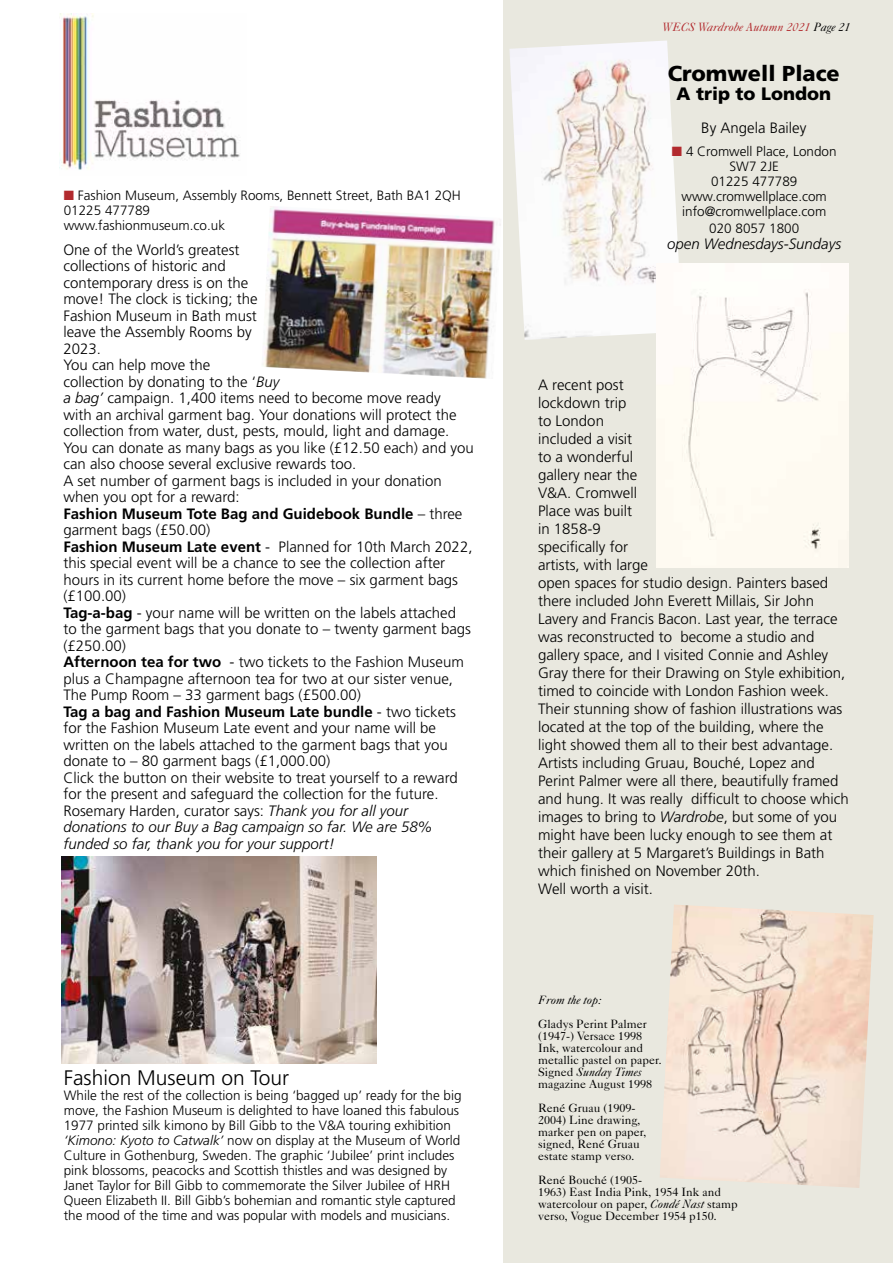
<style>
.page{position:relative;width:893px;height:1263px;background:#fff}
.page>*{position:absolute;margin:0;border:0;box-sizing:border-box;transform-origin:0 0}
.t1{font:900 21.6px "Frutiger";color:#000}
.t2{font:300 21px "Frutiger";color:#000}
.t3{font:900 18px "Frutiger";color:#000}
.t4{font:300 15px/16.5px "Frutiger";color:#000}
.t5{font:italic 300 15px "Frutiger";color:#000}
.t6{font:300 13.5px/15px "Frutiger";color:#000}
.t7{font:12px/12px "Caslon Five Forty";color:#000}
.t8{font:italic 12px "Caslon Five Forty";color:#b22a2e}
.t9{font:italic 12px "Caslon Five Forty";color:#000}
.s1{color:#b22a2e}
.s2{font-style:italic}
.s3{font-weight:700}
.s4{color:#000}
</style>
<div class="page">
<div style="left:504px;top:0;width:389px;height:1263px;background:#e9e8df"></div>
<img style="left:61px;top:857px;width:315px;height:206px">
<img style="left:263px;top:206px;width:238px;height:173px">
<img style="left:660px;top:905px;width:214px;height:283px">
<img style="left:509px;top:40px;width:170px;height:300px">
<div style="left:657px;top:263px;width:191px;height:304px;background:#fffbf3"></div>
<img style="left:60px;top:13px;width:180px;height:157px">
<p class="t6" style="left:64px;top:188px;width:399px"><span class="s1">■</span> Fashion Museum, Assembly Rooms, Bennett Street, Bath BA1 2QH<br>01225 477789<br>www.fashionmuseum.co.uk</p>
<p class="t4" style="left:63px;top:241px;width:412px">One of the World’s greatest<br>collections of historic and<br>contemporary dress is on the<br>move! The clock is ticking; the<br>Fashion Museum in Bath must<br>leave the Assembly Rooms by<br>2023.<br>You can help move the<br>collection by donating to the ‘<span class="s2">Buy<br>a bag’</span> campaign. 1,400 items need to become move ready<br>with an archival garment bag. Your donations will protect the collection from water, dust, pests, mould, light and damage.<br>You can donate as many bags as you like (£12.50 each) and you can also choose several exclusive rewards too.<br>A set number of garment bags is included in your donation when you opt for a reward:<br><span class="s3">Fashion Museum Tote Bag and Guidebook Bundle</span> – three garment bags (£50.00)<br><span class="s3">Fashion Museum Late event</span> - Planned for 10th March 2022, this special event will be a chance to see the collection after hours in its current home before the move – six garment bags (£100.00)<br><span class="s3">Tag-a-bag</span> - your name will be written on the labels attached<br>to the garment bags that you donate to – twenty garment bags (£250.00)<br><span class="s3">Afternoon tea for two</span> - two tickets to the Fashion Museum plus a Champagne afternoon tea for two at our sister venue, The Pump Room – 33 garment bags (£500.00)<br><span class="s3">Tag a bag and Fashion Museum Late bundle</span> - two tickets for the Fashion Museum Late event and your name will be written on the labels attached to the garment bags that you donate to – 80 garment bags (£1,000.00)<br>Click the button on their website to treat yourself to a reward for the present and safeguard the collection for the future.<br>Rosemary Harden, curator says: <span class="s2">Thank you for all your donations to our Buy a Bag campaign so far. We are 58% funded so far, thank you for your support!</span></p>
<h2 class="t2" style="left:64px;top:1066px;width:227px">Fashion Museum on Tour</h2>
<p class="t6" style="left:64px;top:1088px;width:399px">While the rest of the collection is being ‘bagged up’ ready for the big move, the Fashion Museum is delighted to have loaned this fabulous 1977 printed silk kimono by Bill Gibb to the V&amp;A touring exhibition <span class="s2">‘Kimono: Kyoto to Catwalk’</span> now on display at the Museum of World Culture in Gothenburg, Sweden. The graphic ‘Jubilee’ print includes pink blossoms, peacocks and Scottish thistles and was designed by Janet Taylor for Bill Gibb to commemorate the Silver Jubilee of HRH Queen Elizabeth II. Bill Gibb’s bohemian and romantic style captured the mood of the time and was popular with models and musicians.</p>
<p class="t8" style="left:663px;top:19px;width:189px">WECS Wardrobe Autumn 2021 <span class="s4">Page 21</span></p>
<h1 class="t1" style="left:668px;top:60px;width:173px">Cromwell Place</h1>
<p class="t3" style="left:676px;top:83px;width:156px">A trip to London</p>
<p class="t4" style="left:701px;top:120px;width:107px">By Angela Bailey</p>
<p class="t6" style="left:672px;top:144px;width:166px;text-align:center"><span class="s1">■</span> 4 Cromwell Place, London<br>SW7 2JE<br>01225 477789 www.cromwellplace.com info@cromwellplace.com</p>
<p class="t6" style="left:709px;top:221px;width:92px">020 8057 1800</p>
<p class="t5" style="left:667px;top:235px;width:175px">open Wednesdays-Sundays</p>
<p class="t4" style="left:538px;top:376px;width:312px;line-height:18px">A recent post<br>lockdown trip<br>to London<br>included a visit<br>to a wonderful<br>gallery near the<br>V&amp;A. Cromwell<br>Place was built<br>in 1858-9<br>specifically for<br>artists, with large<br>open spaces for studio design. Painters based there included John Everett Millais, Sir John<br>Lavery and Francis Bacon. Last year, the terrace was reconstructed to become a studio and gallery space, and I visited Connie and Ashley<br>Gray there for their Drawing on Style exhibition, timed to coincide with London Fashion week.<br>Their stunning show of fashion illustrations was located at the top of the building, where the light showed them all to their best advantage.<br>Artists including Gruau, Bouché, Lopez and<br>Perint Palmer were all there, beautifully framed and hung. It was really difficult to choose which images to bring to <span class="s2">Wardrobe</span>, but some of you might have been lucky enough to see them at their gallery at 5 Margaret’s Buildings in Bath which finished on November 20th.<br>Well worth a visit.</p>
<p class="t9" style="left:538px;top:993px;width:64px">From the top:</p>
<p class="t7" style="left:538px;top:1017px;width:125px">Gladys Perint Palmer (1947-) Versace 1998<br>Ink, watercolour and metallic pastel on paper.<br>Signed <span class="s2">Sunday Times </span>magazine August 1998</p>
<p class="t7" style="left:538px;top:1101px;width:110px">René Gruau (1909-<br>2004) Line drawing, marker pen on paper, signed, René Gruau estate stamp verso.</p>
<p class="t7" style="left:538px;top:1173px;width:201px">René Bouché (1905-<br>1963) East India Pink, 1954 Ink and watercolour on paper, <span class="s2">Condé Nast</span> stamp verso, Vogue December 1954 p150.</p>
</div>
